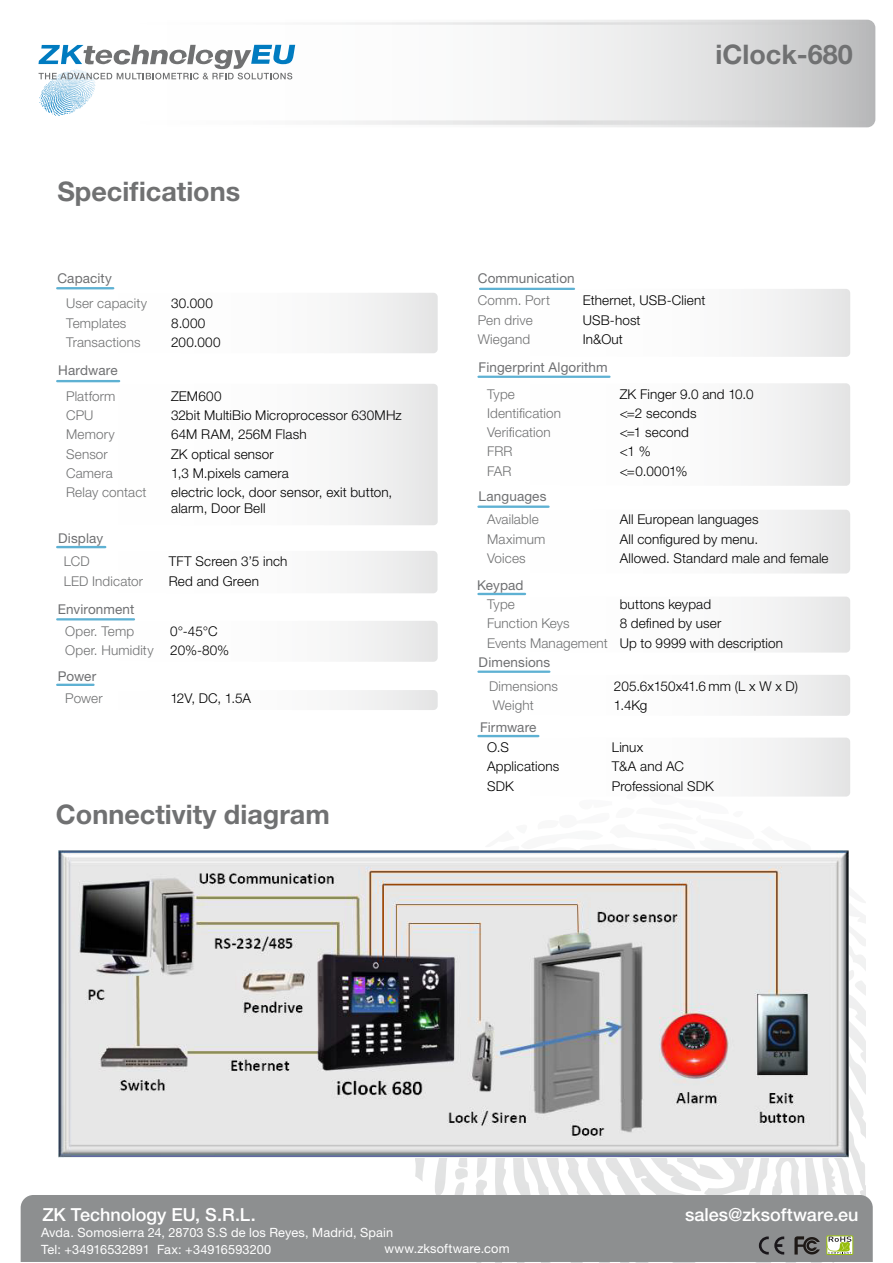
<style>
.page{position:relative;width:893px;height:1263px;background:#fff}
.page>*{position:absolute;margin:0;border:0;box-sizing:border-box;transform-origin:0 0}
.t1{font:700 27px "Helvetica Neue LT Pro";color:#707172}
.t2{font:500 18px "Helvetica Neue LT Pro";color:#fff}
.t3{font:300 13.5px/19.2px "Helvetica Neue LT Pro";letter-spacing:.01em;color:#000}
.t4{font:300 13.5px "Helvetica Neue LT Pro";letter-spacing:.01em;color:#707172}
.t5{font:13.5px "Helvetica Neue LT Pro";letter-spacing:.01em;color:#6f7072}
.t6{font:12.75px/17.4px "Helvetica Neue LT Pro";letter-spacing:.01em;color:#fff}
.s1{color:#707172}
</style>
<div class="page">
<svg style="left:387px;top:911px;width:479px;height:284px"></svg>
<svg style="left:39px;top:20px;width:836px;height:106px"></svg>
<svg style="left:39px;top:22px;width:833px;height:9px"></svg>
<svg style="left:39px;top:119px;width:833px;height:9px"></svg>
<svg style="left:38px;top:45px;width:257px;height:34px"></svg>
<div style="left:21px;top:1195px;width:852px;height:67px;background:#8d8f90"></div>
<svg style="left:759px;top:1236px;width:25px;height:18px"></svg>
<svg style="left:794px;top:1236px;width:26px;height:18px"></svg>
<div style="left:827px;top:1235px;width:26px;height:20px;border:1px solid #96bd0d"></div>
<svg style="left:827px;top:1236px;width:24px;height:18px"></svg>
<img style="left:59px;top:850px;width:790px;height:307px">
<svg style="left:760px;top:597px;width:90px;height:56px"></svg>
<svg style="left:348px;top:621px;width:90px;height:41px"></svg>
<svg style="left:760px;top:675px;width:90px;height:41px"></svg>
<svg style="left:479px;top:289px;width:371px;height:68px"></svg>
<svg style="left:348px;top:690px;width:90px;height:20px"></svg>
<svg style="left:478px;top:737px;width:372px;height:59px"></svg>
<svg style="left:760px;top:510px;width:90px;height:63px"></svg>
<svg style="left:348px;top:293px;width:90px;height:60px"></svg>
<svg style="left:348px;top:384px;width:90px;height:141px"></svg>
<hr style="left:57px;top:287px;width:56px;height:2px;background:#5eb1d3">
<hr style="left:480px;top:288px;width:94px;height:2px;background:#5eb1d3">
<hr style="left:478px;top:376px;width:131px;height:2px;background:#5eb1d3">
<hr style="left:478px;top:505px;width:70px;height:3px;background:#5eb1d3">
<hr style="left:478px;top:593px;width:47px;height:2px;background:#5eb1d3">
<hr style="left:478px;top:670px;width:71px;height:3px;background:#5eb1d3">
<hr style="left:478px;top:735px;width:60px;height:2px;background:#5eb1d3">
<hr style="left:57px;top:380px;width:62px;height:2px;background:#5eb1d3">
<hr style="left:57px;top:546px;width:48px;height:2px;background:#5eb1d3">
<hr style="left:57px;top:618px;width:77px;height:2px;background:#5eb1d3">
<hr style="left:57px;top:684px;width:36px;height:2px;background:#5eb1d3">
<svg style="left:760px;top:383px;width:90px;height:103px"></svg>
<svg style="left:347px;top:551px;width:91px;height:42px"></svg>
<h1 class="t1" style="left:57px;top:174px;width:184px">Specifications</h1>
<p class="t5" style="left:57px;top:270px;width:56px">Capacity</p>
<p class="t4" style="left:66px;top:295px;width:82px">User capacity</p>
<p class="t3" style="left:171px;top:294px;width:43px">30.000</p>
<p class="t4" style="left:66px;top:315px;width:62px">Templates</p>
<p class="t3" style="left:171px;top:313px;width:36px">8.000</p>
<p class="t4" style="left:66px;top:334px;width:76px">Transactions</p>
<p class="t3" style="left:171px;top:332px;width:51px">200.000</p>
<p class="t5" style="left:58px;top:363px;width:61px">Hardware</p>
<p class="t4" style="left:66px;top:388px;width:51px">Platform</p>
<p class="t3" style="left:171px;top:386px;width:52px">ZEM600</p>
<p class="t4" style="left:66px;top:407px;width:29px">CPU</p>
<p class="t3" style="left:171px;top:405px;width:232px">32bit MultiBio Microprocessor 630MHz</p>
<p class="t4" style="left:66px;top:426px;width:50px">Memory</p>
<p class="t3" style="left:171px;top:425px;width:137px">64M RAM, 256M Flash</p>
<p class="t4" style="left:66px;top:445px;width:43px">Sensor</p>
<p class="t3" style="left:171px;top:444px;width:104px">ZK optical sensor</p>
<p class="t4" style="left:66px;top:465px;width:48px">Camera</p>
<p class="t3" style="left:171px;top:463px;width:119px">1,3 M.pixels camera</p>
<p class="t4" style="left:66px;top:484px;width:82px">Relay contact</p>
<p class="t3" style="left:171px;top:484px;width:223px;line-height:16.2px">electric lock, door sensor, exit button, alarm, Door Bell</p>
<p class="t5" style="left:58px;top:530px;width:46px">Display</p>
<p class="t4" style="left:64px;top:553px;width:27px">LCD</p>
<p class="t3" style="left:169px;top:552px;width:120px">TFT Screen 3’5 inch</p>
<p class="t4" style="left:64px;top:572px;width:81px">LED Indicator</p>
<p class="t3" style="left:169px;top:571px;width:92px">Red and Green</p>
<p class="t5" style="left:58px;top:601px;width:78px">Environment</p>
<p class="t4" style="left:65px;top:623px;width:70px">Oper. Temp</p>
<p class="t3" style="left:65px;top:621px;width:165px;text-indent:105px">0°-45°C<br><span class="s1">Oper. Humidity</span> 20%-80%</p>
<p class="t5" style="left:58px;top:668px;width:40px">Power</p>
<p class="t4" style="left:65px;top:690px;width:39px">Power</p>
<p class="t3" style="left:170px;top:688px;width:82px">12V, DC, 1.5A</p>
<h1 class="t1" style="left:56px;top:797px;width:275px">Connectivity diagram</h1>
<h1 class="t1" style="left:715px;top:38px;width:139px">iClock-680</h1>
<p class="t5" style="left:478px;top:270px;width:98px">Communication</p>
<p class="t4" style="left:478px;top:292px;width:74px">Comm. Port</p>
<p class="t3" style="left:583px;top:291px;width:124px">Ethernet, USB-Client</p>
<p class="t4" style="left:478px;top:311px;width:56px">Pen drive</p>
<p class="t3" style="left:583px;top:310px;width:59px">USB-host</p>
<p class="t4" style="left:478px;top:331px;width:54px">Wiegand</p>
<p class="t3" style="left:583px;top:329px;width:42px">In&amp;Out</p>
<p class="t5" style="left:479px;top:360px;width:131px">Fingerprint Algorithm</p>
<p class="t4" style="left:487px;top:386px;width:29px">Type</p>
<p class="t3" style="left:620px;top:384px;width:135px">ZK Finger 9.0 and 10.0</p>
<p class="t4" style="left:487px;top:405px;width:76px">Identification</p>
<p class="t3" style="left:620px;top:403px;width:78px">&lt;=2 seconds</p>
<p class="t4" style="left:487px;top:424px;width:65px">Verification</p>
<p class="t3" style="left:620px;top:423px;width:71px">&lt;=1 second</p>
<p class="t4" style="left:487px;top:443px;width:27px">FRR</p>
<p class="t3" style="left:620px;top:442px;width:32px">&lt;1 %</p>
<p class="t4" style="left:487px;top:463px;width:26px">FAR</p>
<p class="t3" style="left:620px;top:461px;width:69px">&lt;=0.0001%</p>
<p class="t4" style="left:487px;top:511px;width:53px">Available</p>
<p class="t3" style="left:620px;top:510px;width:140px">All European languages</p>
<p class="t4" style="left:487px;top:530px;width:60px">Maximum</p>
<p class="t3" style="left:620px;top:529px;width:140px">All configured by menu.</p>
<p class="t4" style="left:487px;top:550px;width:40px">Voices</p>
<p class="t3" style="left:620px;top:548px;width:210px">Allowed. Standard male and female</p>
<p class="t5" style="left:479px;top:488px;width:69px">Languages</p>
<p class="t5" style="left:477px;top:577px;width:48px">Keypad</p>
<p class="t4" style="left:487px;top:596px;width:29px">Type</p>
<p class="t3" style="left:620px;top:594px;width:93px">buttons keypad</p>
<p class="t4" style="left:487px;top:615px;width:84px">Function Keys</p>
<p class="t3" style="left:487px;top:614px;width:297px;text-indent:133px">8 defined by user<br><span class="s1">Events Management</span> Up to 9999 with description</p>
<p class="t5" style="left:479px;top:654px;width:73px">Dimensions</p>
<p class="t4" style="left:489px;top:678px;width:70px">Dimensions</p>
<p class="t3" style="left:614px;top:676px;width:186px">205.6x150x41.6 mm (L x W x D)</p>
<p class="t4" style="left:493px;top:697px;width:42px">Weight</p>
<p class="t3" style="left:614px;top:695px;width:35px">1.4Kg</p>
<p class="t5" style="left:480px;top:719px;width:58px">Firmware</p>
<p class="t3" style="left:487px;top:737px;width:23px">O.S</p>
<p class="t3" style="left:612px;top:737px;width:33px">Linux</p>
<p class="t3" style="left:487px;top:757px;width:74px">Applications</p>
<p class="t3" style="left:612px;top:757px;width:74px">T&amp;A and AC</p>
<p class="t3" style="left:487px;top:776px;width:28px">SDK</p>
<p class="t3" style="left:612px;top:776px;width:104px">Professional SDK</p>
<h2 class="t2" style="left:42px;top:1203px;width:215px">ZK Technology EU, S.R.L.</h2>
<h2 class="t2" style="left:685px;top:1203px;width:175px">sales@zksoftware.eu</h2>
<p class="t6" style="left:41px;top:1223px;width:354px">Avda. Somosierra 24, 28703 S.S de los Reyes, Madrid, Spain<br>Tel: +34916532891 Fax: +34916593200</p>
<p class="t6" style="left:384px;top:1239px;width:127px">www.zksoftware.com</p>
</div>
